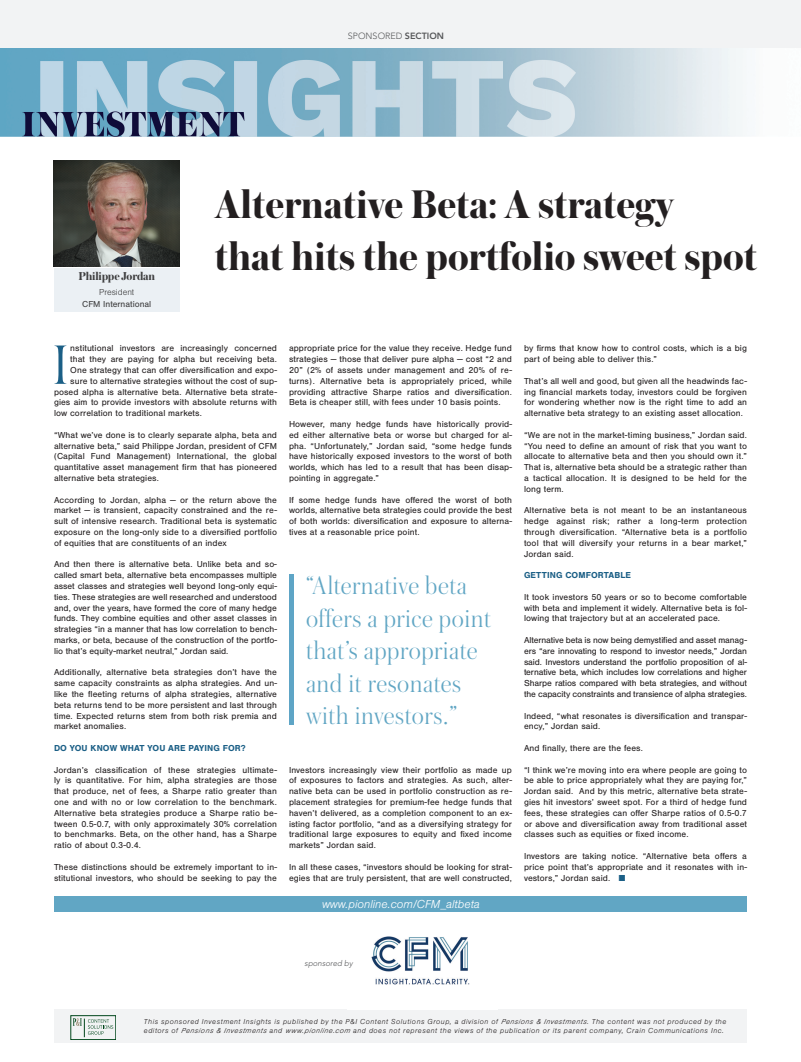
<style>
.page{position:relative;width:801px;height:1062px;background:#fff}
.page>*{position:absolute;margin:0;border:0;box-sizing:border-box;transform-origin:0 0}
.t1{font:300 58.3px "Austin";color:#1b5f86}
.t2{font:700 42px "Austin";color:#231f20}
.t3{font:300 27px/32.4px "Austin";letter-spacing:.02em;color:#61a6c4}
.t4{font:italic 300 12px "Nimbus San";color:#fff}
.t5{font:700 12px "Austin";letter-spacing:-.015em;color:#3e3e3f}
.t6{font:9px/10.8px "Nimbus San";letter-spacing:.01em;color:#231f20;text-align:justify}
.t7{font:700 9px "Nimbus San";letter-spacing:.01em;color:#1b5f86}
.t8{font:9px "Nimbus San";color:#3e3e3f}
.t9{font:300 9px "Avenir";color:#57585a}
.t10{font:300 9px "Nimbus San";color:#3e3e3f}
.t11{font:italic 300 8px "Avenir";color:#57585a}
.t12{font:italic 300 7.5px/9px "Nimbus San";letter-spacing:.065em;color:#231f20}
.s1{font-weight:800}
.s2{color:#1b5f86}
</style>
<div class="page">
<img style="left:0;top:48px;width:746px;height:89px">
<img style="left:54px;top:160px;width:126px;height:107px">
<div style="left:54px;top:268px;width:126px;height:44px;background:#ebf0f4"></div>
<div style="left:54px;top:1010px;width:694px;height:33px;background:#f2f3f4"></div>
<div style="left:71px;top:1015px;width:45px;height:25px;border:1px solid #00461a"></div>
<svg style="left:73px;top:1018px;width:40px;height:19px"></svg>
<div style="left:0;top:0;width:801px;height:48px;background:#f2f3f4"></div>
<hr style="left:289px;top:575px;width:4px;height:150px;background:#5ea5c6">
<div style="left:54px;top:896px;width:694px;height:15px;background:#61a6c4"></div>
<img style="left:371px;top:936px;width:99px;height:49px">
<p class="t9" style="left:348px;top:30px;width:98px">SPONSORED <span class="s1">SECTION</span></p>
<p class="t5" style="left:78px;top:268px;width:78px">Philippe Jordan</p>
<p class="t10" style="left:99px;top:287px;width:37px">President</p>
<p class="t8" style="left:82px;top:299px;width:71px">CFM International</p>
<p class="t2" style="left:215px;top:174px;width:460px">Alternative Beta: A strategy</p>
<p class="t2" style="left:215px;top:226px;width:544px">that hits the portfolio sweet spot</p>
<p class="t1" style="left:53px;top:326px;width:17px">I</p>
<p class="t6" style="left:70px;top:343px;width:208px">nstitutional investors are increasingly concerned</p>
<p class="t6" style="left:70px;top:354px;width:208px">that they are paying for alpha but receiving beta.</p>
<p class="t6" style="left:70px;top:365px;width:208px">One strategy that can offer diversification and expo-</p>
<p class="t6" style="left:70px;top:376px;width:208px">sure to alternative strategies without the cost of sup-</p>
<p class="t6" style="left:54px;top:386px;width:225px">posed alpha is alternative beta. Alternative beta strate-</p>
<p class="t6" style="left:54px;top:397px;width:225px">gies aim to provide investors with absolute returns with</p>
<p class="t6" style="left:54px;top:408px;width:149px">low correlation to traditional markets.</p>
<p class="t6" style="left:54px;top:430px;width:225px">“What we’ve done is to clearly separate alpha, beta and alternative beta,” said Philippe Jordan, president of CFM (Capital Fund Management) International, the global quantitative asset management firm that has pioneered alternative beta strategies.</p>
<p class="t6" style="left:54px;top:494px;width:225px">According to Jordan, alpha — or the return above the market — is transient, capacity constrained and the re&shy;sult of intensive research. Traditional beta is systematic exposure on the long-only side to a diversified portfolio of equities that are constituents of an index</p>
<p class="t6" style="left:54px;top:559px;width:225px">And then there is alternative beta. Unlike beta and so&shy;called smart beta, alternative beta encompasses multiple asset classes and strategies well beyond long-only equi&shy;ties. These strategies are well researched and understood and, over the years, have formed the core of many hedge funds. They combine equities and other asset classes in strategies “in a manner that has low correlation to bench&shy;marks, or beta, because of the construction of the portfo&shy;lio that’s equity-market neutral,” Jordan said.</p>
<p class="t6" style="left:54px;top:667px;width:225px">Additionally, alternative beta strategies don’t have the same capacity constraints as alpha strategies. And un&shy;like the fleeting returns of alpha strategies, alternative beta returns tend to be more persistent and last through time. Expected returns stem from both risk premia and market anomalies.</p>
<p class="t7" style="left:54px;top:743px;width:193px">DO YOU KNOW WHAT YOU ARE PAYING FOR?</p>
<p class="t6" style="left:54px;top:764px;width:225px">Jordan’s classification of these strategies ultimate&shy;ly is quantitative. For him, alpha strategies are those that produce, net of fees, a Sharpe ratio greater than one and with no or low correlation to the benchmark.<br>Alternative beta strategies produce a Sharpe ratio be&shy;tween 0.5-0.7, with only approximately 30% correlation to benchmarks. Beta, on the other hand, has a Sharpe ratio of about 0.3-0.4.</p>
<p class="t6" style="left:54px;top:862px;width:225px">These distinctions should be extremely important to in&shy;stitutional investors, who should be seeking to pay the</p>
<p class="t6" style="left:289px;top:343px;width:225px">appropriate price for the value they receive. Hedge fund strategies — those that deliver pure alpha — cost “2 and 20” (2% of assets under management and 20% of re&shy;turns). Alternative beta is appropriately priced, while providing attractive Sharpe ratios and diversification.<br>Beta is cheaper still, with fees under 10 basis points.</p>
<p class="t6" style="left:289px;top:419px;width:225px">However, many hedge funds have historically provid&shy;ed either alternative beta or worse but charged for al&shy;pha. “Unfortunately,” Jordan said, “some hedge funds have historically exposed investors to the worst of both worlds, which has led to a result that has been disap&shy;pointing in aggregate.”</p>
<p class="t6" style="left:289px;top:494px;width:225px">If some hedge funds have offered the worst of both worlds, alternative beta strategies could provide the best of both worlds: diversification and exposure to alterna&shy;tives at a reasonable price point.</p>
<p class="t3" style="left:306px;top:569px;width:186px">“Alternative beta offers a price point that’s appropriate</p>
<p class="t3" style="left:306px;top:666px;width:157px">and it resonates</p>
<p class="t3" style="left:306px;top:698px;width:153px">with investors.”</p>
<p class="t6" style="left:289px;top:764px;width:225px">Investors increasingly view their portfolio as made up of exposures to factors and strategies. As such, alter&shy;native beta can be used in portfolio construction as re&shy;placement strategies for premium-fee hedge funds that haven’t delivered, as a completion component to an ex&shy;isting factor portfolio, “and as a diversifying strategy for traditional large exposures to equity and fixed income markets” Jordan said.</p>
<p class="t6" style="left:289px;top:862px;width:225px">In all these cases, “investors should be looking for strat&shy;egies that are truly persistent, that are well constructed,</p>
<p class="t4" style="left:322px;top:897px;width:159px">www.pionline.com/CFM_altbeta</p>
<p class="t6" style="left:524px;top:343px;width:225px">by firms that know how to control costs, which is a big part of being able to deliver this.”</p>
<p class="t6" style="left:524px;top:376px;width:225px">That’s all well and good, but given all the headwinds fac&shy;ing financial markets today, investors could be forgiven for wondering whether now is the right time to add an alternative beta strategy to an existing asset allocation.</p>
<p class="t6" style="left:524px;top:430px;width:225px">“We are not in the market-timing business,” Jordan said. “You need to define an amount of risk that you want to allocate to alternative beta and then you should own it.” That is, alternative beta should be a strategic rather than a tactical allocation. It is designed to be held for the long term.</p>
<p class="t6" style="left:524px;top:505px;width:225px">Alternative beta is not meant to be an instantaneous hedge against risk; rather a long-term protection through diversification. “Alternative beta is a portfolio tool that will diversify your returns in a bear market,” Jordan said.</p>
<p class="t7" style="left:524px;top:570px;width:109px">GETTING COMFORTABLE</p>
<p class="t6" style="left:524px;top:592px;width:225px">It took investors 50 years or so to become comfortable with beta and implement it widely. Alternative beta is fol&shy;lowing that trajectory but at an accelerated pace.</p>
<p class="t6" style="left:524px;top:635px;width:225px">Alternative beta is now being demystified and asset manag&shy;ers “are innovating to respond to investor needs,” Jordan said. Investors understand the portfolio proposition of al&shy;ternative beta, which includes low correlations and higher Sharpe ratios compared with beta strategies, and without the capacity constraints and transience of alpha strategies.</p>
<p class="t6" style="left:524px;top:710px;width:225px">Indeed, “what resonates is diversification and transpar&shy;ency,” Jordan said.</p>
<p class="t6" style="left:524px;top:743px;width:120px">And finally, there are the fees.</p>
<p class="t6" style="left:524px;top:764px;width:225px">“I think we’re moving into era where people are going to be able to price appropriately what they are paying for,” Jordan said. And by this metric, alternative beta strate&shy;gies hit investors’ sweet spot. For a third of hedge fund fees, these strategies can offer Sharpe ratios of 0.5-0.7 or above and diversification away from traditional asset classes such as equities or fixed income.</p>
<p class="t6" style="left:524px;top:851px;width:225px">Investors are taking notice. “Alternative beta offers a price point that’s appropriate and it resonates with in&shy;vestors,” Jordan said. <span class="s2">■</span></p>
<p class="t11" style="left:305px;top:959px;width:50px">sponsored by</p>
<p class="t12" style="left:144px;top:1018px;width:584px">This sponsored Investment Insights is published by the P&amp;I Content Solutions Group, a division of Pensions &amp; Investments. The content was not produced by the editors of Pensions &amp; Investments and www.pionline.com and does not represent the views of the publication or its parent company, Crain Communications Inc.</p>
</div>
